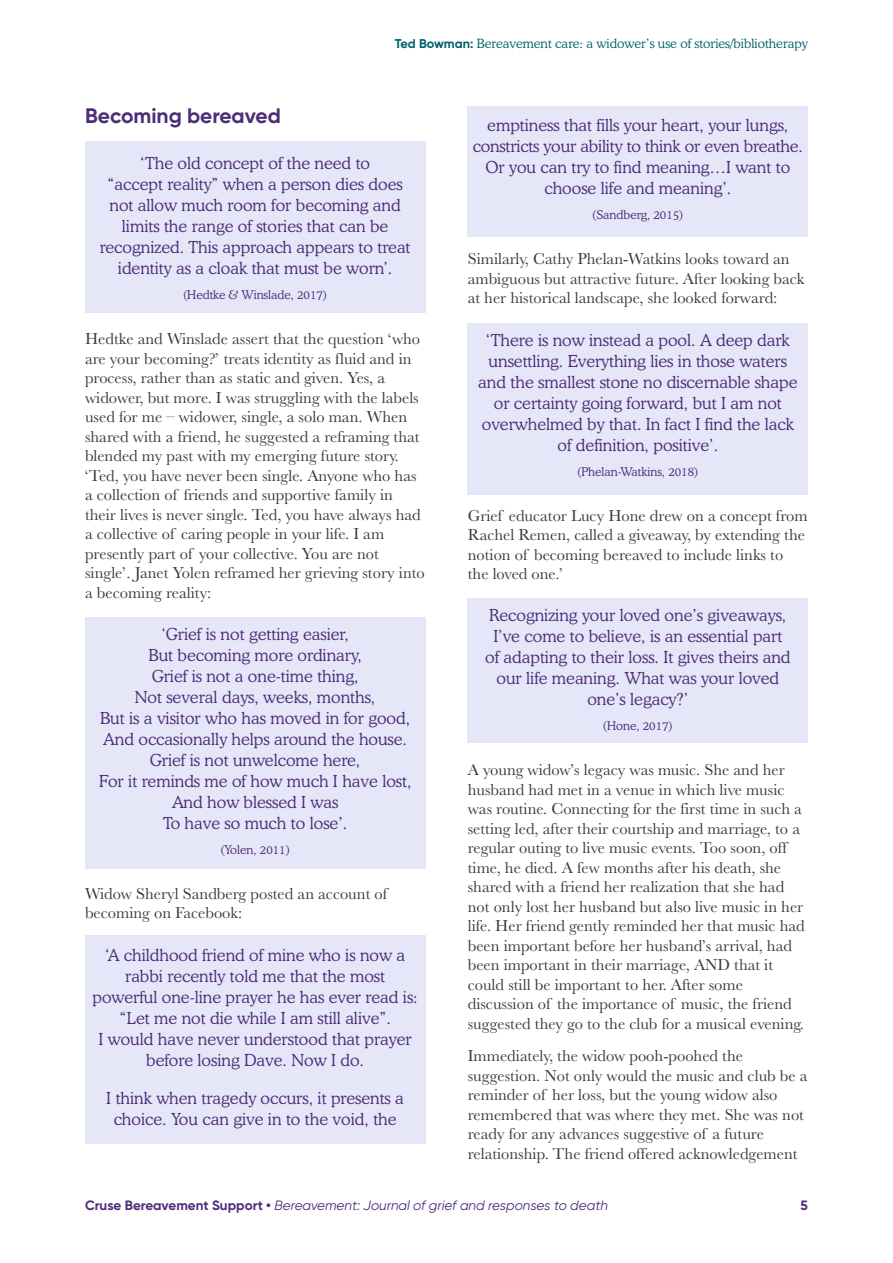
<style>
.page{position:relative;width:893px;height:1263px;background:#fff}
.page>*{position:absolute;margin:0;border:0;box-sizing:border-box;transform-origin:0 0}
.t1{font:700 21px "Gilroy";color:#4d2d78}
.t2{font:16.5px/19.5px "Baskerville";color:#39383a}
.t3{font:300 16.5px/21px "Cooper BT";color:#4d2d78;text-align:center}
.t4{font:italic 13.5px "Gilroy";color:#4d2d78}
.t5{font:700 13.5px "Gilroy";color:#4d2d78}
.t6{font:300 12.75px "Cooper BT";color:#00626b}
.t7{font:300 12px "Cooper BT";color:#4d2d78}
.s1{font-family:"Gilroy";font-weight:700}
.s2{font-weight:700;font-style:normal}
</style>
<div class="page">
<div style="left:468px;top:599px;width:340px;height:144px;background:#e5e7f8"></div>
<div style="left:468px;top:323px;width:340px;height:171px;background:#e5e7f8"></div>
<div style="left:468px;top:106px;width:340px;height:131px;background:#e5e7f8"></div>
<div style="left:85px;top:936px;width:340px;height:208px;background:#e5e7f8"></div>
<div style="left:85px;top:617px;width:340px;height:252px;background:#e5e7f8"></div>
<div style="left:85px;top:141px;width:340px;height:171px;background:#e5e7f8"></div>
<p class="t6" style="left:395px;top:39px;width:415px"><span class="s1">Ted Bowman:</span> Bereavement care: a widower’s use of stories/bibliotherapy</p>
<p class="t1" style="left:85px;top:102px;width:197px">Becoming bereaved</p>
<p class="t3" style="left:100px;top:154px;width:312px">‘The old concept of the need to<br>“accept reality” when a person dies does not allow much room for becoming and limits the range of stories that can be recognized. This approach appears to treat identity as a cloak that must be worn’.</p>
<p class="t7" style="left:183px;top:290px;width:146px">(Hedtke &amp; Winslade, 2017)</p>
<p class="t2" style="left:85px;top:329px;width:341px">Hedtke and Winslade assert that the question ‘who are your becoming?’ treats identity as fluid and in process, rather than as static and given. Yes, a widower, but more. I was struggling with the labels used for me – widower, single, a solo man. When shared with a friend, he suggested a reframing that blended my past with my emerging future story. ‘Ted, you have never been single. Anyone who has a collection of friends and supportive family in their lives is never single. Ted, you have always had a collective of caring people in your life. I am presently part of your collective. You are not single’. Janet Yolen reframed her grieving story into a becoming reality:</p>
<p class="t3" style="left:99px;top:625px;width:314px">‘Grief is not getting easier,<br>But becoming more ordinary,<br>Grief is not a one-time thing,<br>Not several days, weeks, months,<br>But is a visitor who has moved in for good,<br>And occasionally helps around the house.<br>Grief is not unwelcome here,<br>For it reminds me of how much I have lost,<br>And how blessed I was<br>To have so much to lose’.</p>
<p class="t7" style="left:220px;top:845px;width:71px">(Yolen, 2011)</p>
<p class="t2" style="left:85px;top:883px;width:304px">Widow Sheryl Sandberg posted an account of becoming on Facebook:</p>
<p class="t3" style="left:93px;top:946px;width:327px">‘A childhood friend of mine who is now a rabbi recently told me that the most powerful one-line prayer he has ever read is: “Let me not die while I am still alive”.<br>I would have never understood that prayer before losing Dave. Now I do.</p>
<p class="t3" style="left:106px;top:1089px;width:299px">I think when tragedy occurs, it presents a choice. You can give in to the void, the</p>
<p class="t3" style="left:473px;top:116px;width:332px">emptiness that fills your heart, your lungs, constricts your ability to think or even breathe.<br>Or you can try to find meaning…I want to choose life and meaning’.</p>
<p class="t7" style="left:592px;top:211px;width:93px">(Sandberg, 2015)</p>
<p class="t2" style="left:468px;top:249px;width:338px">Similarly, Cathy Phelan-Watkins looks toward an ambiguous but attractive future. After looking back at her historical landscape, she looked forward:</p>
<p class="t3" style="left:478px;top:331px;width:321px">‘There is now instead a pool. A deep dark unsettling. Everything lies in those waters and the smallest stone no discernable shape or certainty going forward, but I am not overwhelmed by that. In fact I find the lack of definition, positive’.</p>
<p class="t7" style="left:577px;top:467px;width:123px">(Phelan-Watkins, 2018)</p>
<p class="t2" style="left:468px;top:505px;width:341px">Grief educator Lucy Hone drew on a concept from Rachel Remen, called a giveaway, by extending the notion of becoming bereaved to include links to the loved one.’</p>
<p class="t3" style="left:485px;top:606px;width:307px">Recognizing your loved one’s giveaways, I’ve come to believe, is an essential part of adapting to their loss. It gives theirs and our life meaning. What was your loved one’s legacy?’</p>
<p class="t7" style="left:603px;top:722px;width:72px">(Hone, 2017)</p>
<p class="t2" style="left:468px;top:760px;width:339px">A young widow’s legacy was music. She and her husband had met in a venue in which live music was routine. Connecting for the first time in such a setting led, after their courtship and marriage, to a regular outing to live music events. Too soon, off time, he died. A few months after his death, she shared with a friend her realization that she had not only lost her husband but also live music in her life. Her friend gently reminded her that music had been important before her husband’s arrival, had been important in their marriage, AND that it could still be important to her. After some discussion of the importance of music, the friend suggested they go to the club for a musical evening.</p>
<p class="t2" style="left:468px;top:1046px;width:341px">Immediately, the widow pooh-poohed the suggestion. Not only would the music and club be a reminder of her loss, but the young widow also remembered that was where they met. She was not ready for any advances suggestive of a future relationship. The friend offered acknowledgement</p>
<p class="t4" style="left:85px;top:1197px;width:524px"><span class="s2">Cruse Bereavement Support •</span> Bereavement: Journal of grief and responses to death</p>
<p class="t5" style="left:800px;top:1196px;width:9px">5</p>
</div>
